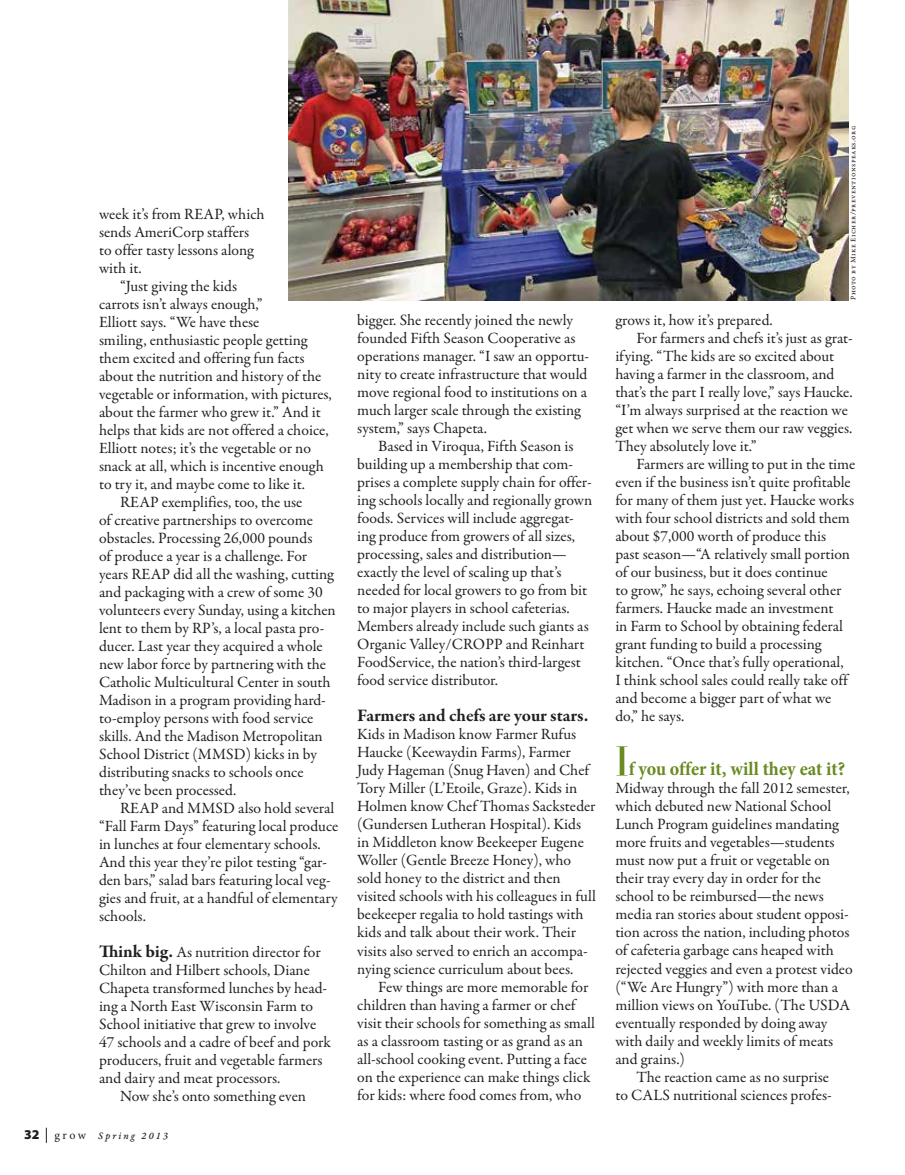
<style>
.page{position:relative;width:905px;height:1175px;background:#fff}
.page>*{position:absolute;margin:0;border:0;box-sizing:border-box;transform-origin:0 0}
.t1{font:700 condensed 19.5px "Minion Pro";color:#6a8a22}
.t2{font:700 18px "Garamond Premr Pro";letter-spacing:-.005em;color:#231f20}
.t3{font:15.75px/18px "Garamond Premr Pro";color:#231f20}
.t4{font:10.5px "Garamond Premr Pro Med It Capt";letter-spacing:.2em;color:#231f20}
.t5{font:7.5px "Garamond Premr Pro Capt";letter-spacing:.05em;color:#231f20}
.s1{font-weight:700;font-size:18px}
.s2{font-family:"Myriad Pro";font-weight:900;font-size:13.5px}
.s3{font-family:"Minion Pro";font-size:12px}
.s4{font-family:"Mona Lisa Solid ITCTT";font-weight:400;font-stretch:normal;font-size:36px}
</style>
<div class="page">
<svg style="left:46px;top:1127px;width:1px;height:15px"></svg>
<img style="left:288px;top:0;width:560px;height:300px">
<p class="t3" style="left:99px;top:205px;width:167px">week it’s from REAP, which</p>
<p class="t3" style="left:99px;top:223px;width:152px">sends AmeriCorp staffers</p>
<p class="t3" style="left:99px;top:241px;width:156px">to offer tasty lessons along</p>
<p class="t3" style="left:99px;top:259px;width:44px">with it.</p>
<p class="t3" style="left:120px;top:277px;width:118px">“Just giving the kids</p>
<p class="t3" style="left:99px;top:295px;width:165px">carrots isn’t always enough,”</p>
<p class="t3" style="left:99px;top:313px;width:162px">Elliott says. “We have these</p>
<p class="t3" style="left:99px;top:331px;width:210px">smiling, enthusiastic people getting</p>
<p class="t3" style="left:99px;top:349px;width:207px">them excited and offering fun facts</p>
<p class="t3" style="left:99px;top:367px;width:224px">about the nutrition and history of the</p>
<p class="t3" style="left:99px;top:385px;width:234px">vegetable or information, with pictures,</p>
<p class="t3" style="left:99px;top:403px;width:223px">about the farmer who grew it.” And it</p>
<p class="t3" style="left:99px;top:421px;width:231px">helps that kids are not offered a choice,</p>
<p class="t3" style="left:99px;top:439px;width:213px">Elliott notes; it’s the vegetable or no</p>
<p class="t3" style="left:99px;top:457px;width:226px">snack at all, which is incentive enough</p>
<p class="t3" style="left:99px;top:475px;width:208px">to try it, and maybe come to like it.</p>
<p class="t3" style="left:120px;top:493px;width:184px">REAP exemplifies, too, the use</p>
<p class="t3" style="left:99px;top:511px;width:215px">of creative partnerships to overcome</p>
<p class="t3" style="left:99px;top:529px;width:215px">obstacles. Processing 26,000 pounds</p>
<p class="t3" style="left:99px;top:547px;width:210px">of produce a year is a challenge. For</p>
<p class="t3" style="left:99px;top:565px;width:236px">years REAP did all the washing, cutting</p>
<p class="t3" style="left:99px;top:583px;width:225px">and packaging with a crew of some 30</p>
<p class="t3" style="left:99px;top:601px;width:238px">volunteers every Sunday, using a kitchen</p>
<p class="t3" style="left:99px;top:619px;width:227px">lent to them by RP’s, a local pasta pro-</p>
<p class="t3" style="left:99px;top:637px;width:225px">ducer. Last year they acquired a whole</p>
<p class="t3" style="left:99px;top:655px;width:228px">new labor force by partnering with the</p>
<p class="t3" style="left:99px;top:673px;width:233px">Catholic Multicultural Center in south</p>
<p class="t3" style="left:99px;top:691px;width:228px">Madison in a program providing hard-</p>
<p class="t3" style="left:99px;top:709px;width:216px">to-employ persons with food service</p>
<p class="t3" style="left:99px;top:727px;width:225px">skills. And the Madison Metropolitan</p>
<p class="t3" style="left:99px;top:745px;width:219px">School District (MMSD) kicks in by</p>
<p class="t3" style="left:99px;top:763px;width:206px">distributing snacks to schools once</p>
<p class="t3" style="left:99px;top:781px;width:139px">they’ve been processed.</p>
<p class="t3" style="left:120px;top:799px;width:216px">REAP and MMSD also hold several</p>
<p class="t3" style="left:99px;top:817px;width:241px">“Fall Farm Days” featuring local produce</p>
<p class="t3" style="left:99px;top:835px;width:223px">in lunches at four elementary schools.</p>
<p class="t3" style="left:99px;top:853px;width:229px">And this year they’re pilot testing “gar-</p>
<p class="t3" style="left:99px;top:871px;width:233px">den bars,” salad bars featuring local veg-</p>
<p class="t3" style="left:99px;top:889px;width:240px">gies and fruit, at a handful of elementary</p>
<p class="t3" style="left:99px;top:907px;width:48px">schools.</p>
<p class="t3" style="left:99px;top:943px;width:223px"><span class="s1">Think big.</span> As nutrition director for</p>
<p class="t3" style="left:99px;top:961px;width:212px">Chilton and Hilbert schools, Diane</p>
<p class="t3" style="left:99px;top:979px;width:229px">Chapeta transformed lunches by head-</p>
<p class="t3" style="left:99px;top:997px;width:215px">ing a North East Wisconsin Farm to</p>
<p class="t3" style="left:99px;top:1015px;width:219px">School initiative that grew to involve</p>
<p class="t3" style="left:99px;top:1033px;width:233px">47 schools and a cadre of beef and pork</p>
<p class="t3" style="left:99px;top:1051px;width:225px">producers, fruit and vegetable farmers</p>
<p class="t3" style="left:99px;top:1069px;width:183px">and dairy and meat processors.</p>
<p class="t3" style="left:120px;top:1087px;width:187px">Now she’s onto something even</p>
<p class="t4" style="left:24px;top:1129px;width:145px"><span class="s2">32</span> <span class="s3">grow</span> Spring 2013</p>
<p class="t3" style="left:357px;top:311px;width:233px">bigger. She recently joined the newly founded Fifth Season Cooperative as operations manager. “I saw an opportu&shy;nity to create infrastructure that would move regional food to institutions on a much larger scale through the existing system,” says Chapeta.</p>
<p class="t3" style="left:357px;top:438px;width:236px;text-indent:21px">Based in Viroqua, Fifth Season is building up a membership that com&shy;prises a complete supply chain for offer&shy;ing schools locally and regionally grown foods. Services will include aggregat&shy;ing produce from growers of all sizes, processing, sales and distribution— exactly the level of scaling up that’s needed for local growers to go from bit to major players in school cafeterias.<br>Members already include such giants as Organic Valley/CROPP and Reinhart FoodService, the nation’s third-largest food service distributor.</p>
<p class="t2" style="left:357px;top:704px;width:233px">Farmers and chefs are your stars.</p>
<p class="t3" style="left:357px;top:725px;width:240px">Kids in Madison know Farmer Rufus Haucke (Keewaydin Farms), Farmer Judy Hageman (Snug Haven) and Chef Tory Miller (L’Etoile, Graze). Kids in Holmen know Chef Thomas Sacksteder (Gundersen Lutheran Hospital). Kids in Middleton know Beekeeper Eugene Woller (Gentle Breeze Honey), who sold honey to the district and then visited schools with his colleagues in full beekeeper regalia to hold tastings with kids and talk about their work. Their visits also served to enrich an accompa&shy;nying science curriculum about bees.</p>
<p class="t3" style="left:357px;top:978px;width:239px;text-indent:21px">Few things are more memorable for children than having a farmer or chef visit their schools for something as small as a classroom tasting or as grand as an all-school cooking event. Putting a face on the experience can make things click for kids: where food comes from, who</p>
<p class="t5" style="left:848px;top:300px;width:175px;rotate:-90deg">Photo by Mike Eicher/preventionspeaks.org</p>
<p class="t3" style="left:615px;top:312px;width:159px">grows it, how it’s prepared.</p>
<p class="t3" style="left:636px;top:330px;width:218px">For farmers and chefs it’s just as grat-</p>
<p class="t3" style="left:615px;top:348px;width:220px">ifying. “The kids are so excited about</p>
<p class="t3" style="left:615px;top:366px;width:220px">having a farmer in the classroom, and</p>
<p class="t3" style="left:615px;top:384px;width:239px">that’s the part I really love,” says Haucke.</p>
<p class="t3" style="left:615px;top:402px;width:234px">“I’m always surprised at the reaction we</p>
<p class="t3" style="left:615px;top:420px;width:239px">get when we serve them our raw veggies.</p>
<p class="t3" style="left:615px;top:438px;width:143px">They absolutely love it.”</p>
<p class="t3" style="left:636px;top:456px;width:220px">Farmers are willing to put in the time</p>
<p class="t3" style="left:615px;top:474px;width:237px">even if the business isn’t quite profitable</p>
<p class="t3" style="left:615px;top:492px;width:240px">for many of them just yet. Haucke works</p>
<p class="t3" style="left:615px;top:510px;width:236px">with four school districts and sold them</p>
<p class="t3" style="left:615px;top:528px;width:212px">about $7,000 worth of produce this</p>
<p class="t3" style="left:615px;top:546px;width:236px">past season—“A relatively small portion</p>
<p class="t3" style="left:615px;top:564px;width:214px">of our business, but it does continue</p>
<p class="t3" style="left:615px;top:582px;width:227px">to grow,” he says, echoing several other</p>
<p class="t3" style="left:615px;top:600px;width:219px">farmers. Haucke made an investment</p>
<p class="t3" style="left:615px;top:618px;width:229px">in Farm to School by obtaining federal</p>
<p class="t3" style="left:615px;top:636px;width:207px">grant funding to build a processing</p>
<p class="t3" style="left:615px;top:654px;width:230px">kitchen. “Once that’s fully operational,</p>
<p class="t3" style="left:615px;top:672px;width:234px">I think school sales could really take off</p>
<p class="t3" style="left:615px;top:690px;width:217px">and become a bigger part of what we</p>
<p class="t3" style="left:615px;top:708px;width:71px">do,” he says.</p>
<p class="t1" style="left:615px;top:755px;width:231px"><span class="s4">I</span>f you offer it, will they eat it?</p>
<p class="t3" style="left:615px;top:779px;width:236px">Midway through the fall 2012 semester,</p>
<p class="t3" style="left:615px;top:797px;width:217px">which debuted new National School</p>
<p class="t3" style="left:615px;top:815px;width:225px">Lunch Program guidelines mandating</p>
<p class="t3" style="left:615px;top:833px;width:221px">more fruits and vegetables—students</p>
<p class="t3" style="left:615px;top:851px;width:216px">must now put a fruit or vegetable on</p>
<p class="t3" style="left:615px;top:869px;width:207px">their tray every day in order for the</p>
<p class="t3" style="left:615px;top:888px;width:210px">school to be reimbursed—the news</p>
<p class="t3" style="left:615px;top:906px;width:235px">media ran stories about student opposi-</p>
<p class="t3" style="left:615px;top:924px;width:236px">tion across the nation, including photos</p>
<p class="t3" style="left:615px;top:942px;width:220px">of cafeteria garbage cans heaped with</p>
<p class="t3" style="left:615px;top:960px;width:239px">rejected veggies and even a protest video</p>
<p class="t3" style="left:615px;top:978px;width:224px">(“We Are Hungry”) with more than a</p>
<p class="t3" style="left:615px;top:996px;width:236px">million views on YouTube. (The USDA</p>
<p class="t3" style="left:615px;top:1014px;width:213px">eventually responded by doing away</p>
<p class="t3" style="left:615px;top:1032px;width:219px">with daily and weekly limits of meats</p>
<p class="t3" style="left:615px;top:1050px;width:71px">and grains.)</p>
<p class="t3" style="left:636px;top:1068px;width:194px">The reaction came as no surprise</p>
<p class="t3" style="left:615px;top:1086px;width:218px">to CALS nutritional sciences profes-</p>
</div>
